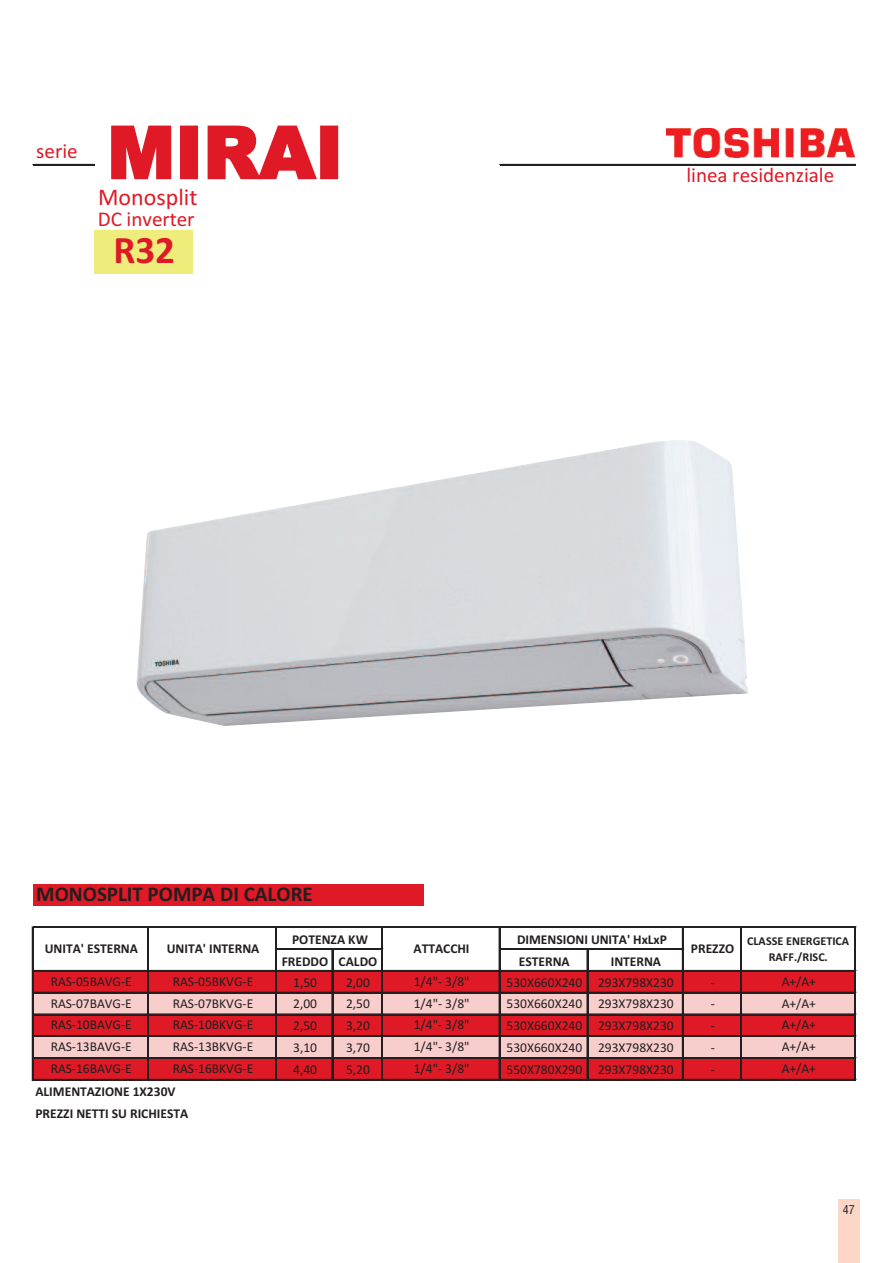
<style>
.page{position:relative;width:881px;height:1263px;background:#fff}
.page>*{position:absolute;margin:0;border:0;box-sizing:border-box;transform-origin:0 0}
.t1{font:900 72px "Arial";color:#df1925}
.t2{font:700 39px "Calibri";color:#df1925}
.t3{font:24px "Calibri";color:#df1925}
.t4{font:21px "Calibri";color:#df1925}
.t5{font:700 21px "Calibri";color:#231f20}
.t6{font:13.5px "Calibri";color:#231f20}
.t7{font:700 13.5px "Calibri";color:#231f20}
.t8{font:700 12px/16.2px "Calibri";letter-spacing:.005em;color:#231f20;text-align:center}
.t9{font:condensed 12px "Helvetica";color:#231f20}
</style>
<div class="page">
<div style="left:838px;top:1199px;width:21px;height:64px;background:#fcd6c7"></div>
<img style="left:666px;top:129px;width:188px;height:28px">
<div style="left:94px;top:230px;width:99px;height:44px;background:#eeed7b"></div>
<div style="left:33px;top:884px;width:390px;height:22px;background:#df1925"></div>
<div style="left:33px;top:971px;width:822px;height:22px;background:#df1925"></div>
<div style="left:33px;top:993px;width:822px;height:22px;background:#f8cecc"></div>
<div style="left:33px;top:1014px;width:822px;height:22px;background:#df1925"></div>
<div style="left:33px;top:1036px;width:822px;height:22px;background:#f8cecc"></div>
<div style="left:33px;top:1058px;width:822px;height:22px;background:#df1925"></div>
<hr style="left:33px;top:164px;width:61px;height:2px;background:#231f20">
<hr style="left:277px;top:948px;width:106px;height:2px;background:#231f20">
<hr style="left:32px;top:927px;width:2px;height:154px;background:#231f20">
<hr style="left:147px;top:928px;width:1px;height:152px;background:#231f20">
<hr style="left:148px;top:928px;width:1px;height:153px;background:#231f20">
<hr style="left:275px;top:928px;width:1px;height:152px;background:#231f20">
<hr style="left:276px;top:928px;width:1px;height:153px;background:#231f20">
<hr style="left:381px;top:928px;width:2px;height:153px;background:#231f20">
<hr style="left:498px;top:928px;width:1px;height:152px;background:#231f20">
<hr style="left:499px;top:928px;width:1px;height:153px;background:#231f20">
<hr style="left:682px;top:928px;width:1px;height:153px;background:#231f20">
<hr style="left:740px;top:928px;width:1px;height:153px;background:#231f20">
<hr style="left:854px;top:928px;width:1px;height:153px;background:#231f20">
<hr style="left:331px;top:950px;width:1px;height:130px;background:#231f20">
<hr style="left:332px;top:950px;width:1px;height:131px;background:#231f20">
<hr style="left:586px;top:950px;width:2px;height:131px;background:#231f20">
<hr style="left:499px;top:164px;width:356px;height:2px;background:#231f20">
<hr style="left:34px;top:926px;width:821px;height:1px;background:#231f20">
<hr style="left:34px;top:927px;width:821px;height:1px;background:#231f20">
<hr style="left:500px;top:948px;width:183px;height:2px;background:#231f20">
<hr style="left:34px;top:970px;width:821px;height:2px;background:#231f20">
<hr style="left:34px;top:992px;width:821px;height:1px;background:#231f20">
<hr style="left:34px;top:1014px;width:821px;height:1px;background:#231f20">
<hr style="left:34px;top:1035px;width:821px;height:1px;background:#231f20">
<hr style="left:34px;top:1036px;width:821px;height:1px;background:#231f20">
<hr style="left:34px;top:1057px;width:821px;height:2px;background:#231f20">
<hr style="left:34px;top:1079px;width:821px;height:2px;background:#231f20">
<img style="left:136px;top:440px;width:611px;height:286px">
<h3 class="t4" style="left:36px;top:139px;width:43px">serie</h3>
<h1 class="t1" style="left:107px;top:111px;width:237px">MIRAI</h1>
<h3 class="t3" style="left:98px;top:183px;width:101px">Monosplit</h3>
<h3 class="t4" style="left:98px;top:206px;width:98px">DC inverter</h3>
<h2 class="t2" style="left:113px;top:226px;width:63px">R32</h2>
<h3 class="t5" style="left:36px;top:882px;width:278px">MONOSPLIT POMPA DI CALORE</h3>
<h3 class="t4" style="left:686px;top:163px;width:149px">linea residenziale</h3>
<p class="t7" style="left:517px;top:931px;width:151px">DIMENSIONI UNITA' HxLxP</p>
<p class="t7" style="left:292px;top:931px;width:77px">POTENZA KW</p>
<p class="t8" style="left:747px;top:932px;width:103px">CLASSE ENERGETICA<br>RAFF./RISC.</p>
<p class="t6" style="left:781px;top:973px;width:36px">A+/A+</p>
<p class="t7" style="left:45px;top:940px;width:95px">UNITA' ESTERNA</p>
<p class="t7" style="left:167px;top:940px;width:94px">UNITA' INTERNA</p>
<p class="t7" style="left:690px;top:940px;width:45px">PREZZO</p>
<p class="t7" style="left:413px;top:940px;width:57px">ATTACCHI</p>
<p class="t7" style="left:282px;top:953px;width:97px">FREDDO CALDO</p>
<p class="t7" style="left:519px;top:953px;width:52px">ESTERNA</p>
<p class="t7" style="left:610px;top:953px;width:52px">INTERNA</p>
<p class="t6" style="left:293px;top:974px;width:25px">1,50</p>
<p class="t6" style="left:346px;top:974px;width:25px">2,00</p>
<p class="t6" style="left:506px;top:974px;width:169px">530X660X240 293X798X230</p>
<p class="t6" style="left:710px;top:974px;width:6px">-</p>
<p class="t6" style="left:293px;top:996px;width:25px">2,00</p>
<p class="t6" style="left:346px;top:996px;width:25px">2,50</p>
<p class="t6" style="left:506px;top:996px;width:169px">530X660X240 293X798X230</p>
<p class="t6" style="left:710px;top:996px;width:6px">-</p>
<p class="t6" style="left:293px;top:1017px;width:25px">2,50</p>
<p class="t6" style="left:346px;top:1017px;width:25px">3,20</p>
<p class="t6" style="left:506px;top:1017px;width:169px">530X660X240 293X798X230</p>
<p class="t6" style="left:710px;top:1017px;width:6px">-</p>
<p class="t6" style="left:293px;top:1039px;width:25px">3,10</p>
<p class="t6" style="left:346px;top:1039px;width:25px">3,70</p>
<p class="t6" style="left:506px;top:1039px;width:169px">530X660X240 293X798X230</p>
<p class="t6" style="left:710px;top:1039px;width:6px">-</p>
<p class="t6" style="left:293px;top:1061px;width:25px">4,40</p>
<p class="t6" style="left:346px;top:1061px;width:25px">5,20</p>
<p class="t6" style="left:506px;top:1061px;width:169px">550X780X290 293X798X230</p>
<p class="t6" style="left:710px;top:1061px;width:6px">-</p>
<p class="t6" style="left:413px;top:973px;width:57px">1/4"- 3/8"</p>
<p class="t6" style="left:51px;top:973px;width:83px">RAS-05BAVG-E</p>
<p class="t6" style="left:173px;top:973px;width:82px">RAS-05BKVG-E</p>
<p class="t6" style="left:51px;top:995px;width:83px">RAS-07BAVG-E</p>
<p class="t6" style="left:173px;top:995px;width:82px">RAS-07BKVG-E</p>
<p class="t6" style="left:413px;top:995px;width:57px">1/4"- 3/8"</p>
<p class="t6" style="left:781px;top:995px;width:36px">A+/A+</p>
<p class="t6" style="left:51px;top:1017px;width:83px">RAS-10BAVG-E</p>
<p class="t6" style="left:173px;top:1017px;width:82px">RAS-10BKVG-E</p>
<p class="t6" style="left:413px;top:1017px;width:57px">1/4"- 3/8"</p>
<p class="t6" style="left:781px;top:1017px;width:36px">A+/A+</p>
<p class="t6" style="left:51px;top:1038px;width:83px">RAS-13BAVG-E</p>
<p class="t6" style="left:173px;top:1038px;width:82px">RAS-13BKVG-E</p>
<p class="t6" style="left:781px;top:1038px;width:36px">A+/A+</p>
<p class="t6" style="left:413px;top:1038px;width:57px">1/4"- 3/8"</p>
<p class="t6" style="left:51px;top:1060px;width:83px">RAS-16BAVG-E</p>
<p class="t6" style="left:173px;top:1060px;width:82px">RAS-16BKVG-E</p>
<p class="t6" style="left:413px;top:1060px;width:57px">1/4"- 3/8"</p>
<p class="t6" style="left:781px;top:1060px;width:36px">A+/A+</p>
<p class="t7" style="left:35px;top:1084px;width:141px">ALIMENTAZIONE 1X230V</p>
<p class="t7" style="left:35px;top:1105px;width:154px">PREZZI NETTI SU RICHIESTA</p>
<p class="t9" style="left:842px;top:1205px;width:13px">47</p>
</div>
